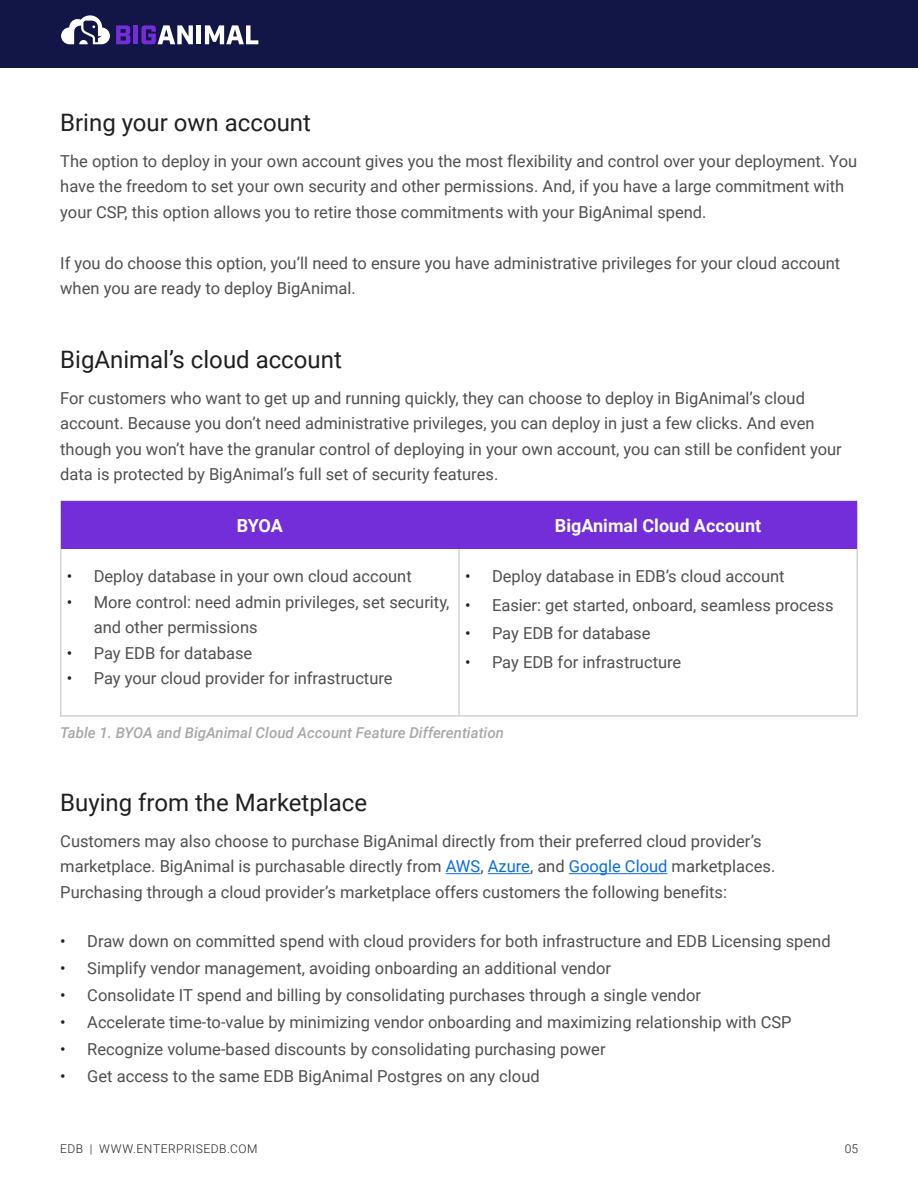
<style>
.page{position:relative;width:918px;height:1188px;background:#fff}
.page>*{position:absolute;margin:0;border:0;box-sizing:border-box;transform-origin:0 0}
.ParaStyle09-Leading_36_7_pts__Align_Left{font:24px "Roboto";color:#221f1f}
.ParaStyle09-Leading_36_7_pts__Align_Left-2{font:700 18px "Roboto";color:#fff}
.ParaStyle09-Leading_36_7_pts__Align_Left-3{font:16.5px/25.5px "Roboto";color:#514f4f}
.ParaStyle09-Leading_36_7_pts__Align_Left-4{font:italic 500 15px "Roboto";color:#a7a8ab}
.t1{font:300 12px "Roboto";letter-spacing:.045em;color:#221f1f}
.s1{color:#221f1f}
.s2{color:#096edb}
</style>
<div class="page">
<div style="left:61px;top:501px;width:796px;height:48px;background:#732dd9"></div>
<hr style="left:60px;top:549px;width:2px;height:166px;background:#d1d2d3">
<hr style="left:458px;top:549px;width:2px;height:166px;background:#d1d2d3">
<hr style="left:856px;top:549px;width:2px;height:166px;background:#d1d2d3">
<hr style="left:60px;top:715px;width:399px;height:2px;background:#d1d2d3">
<hr style="left:459px;top:715px;width:399px;height:2px;background:#d1d2d3">
<div style="left:0;top:0;width:918px;height:68px;background:#121646"></div>
<svg style="left:61px;top:15px;width:49px;height:29px"></svg>
<svg style="left:116px;top:25px;width:14px;height:19px"></svg>
<hr style="left:134px;top:25px;width:4px;height:19px;background:#732dd9">
<svg style="left:141px;top:25px;width:52px;height:19px"></svg>
<hr style="left:197px;top:25px;width:4px;height:19px;background:#fff">
<svg style="left:205px;top:25px;width:53px;height:19px"></svg>
<hr style="left:446px;top:873px;width:34px;height:1px;background:#096edb">
<hr style="left:488px;top:873px;width:42px;height:1px;background:#096edb">
<hr style="left:569px;top:873px;width:99px;height:1px;background:#096edb">
<p class="ParaStyle09-Leading_36_7_pts__Align_Left" style="left:60px;top:105px;width:252px">Bring your own account</p>
<p class="ParaStyle09-Leading_36_7_pts__Align_Left-3" style="left:60px;top:147px;width:798px">The option to deploy in your own account gives you the most flexibility and control over your deployment. You have the freedom to set your own security and other permissions. And, if you have a large commitment with your CSP, this option allows you to retire those commitments with your BigAnimal spend.</p>
<p class="ParaStyle09-Leading_36_7_pts__Align_Left-3" style="left:60px;top:249px;width:782px">If you do choose this option, you’ll need to ensure you have administrative privileges for your cloud account when you are ready to deploy BigAnimal.</p>
<p class="ParaStyle09-Leading_36_7_pts__Align_Left" style="left:60px;top:342px;width:283px">BigAnimal’s cloud account</p>
<p class="ParaStyle09-Leading_36_7_pts__Align_Left-3" style="left:60px;top:384px;width:783px">For customers who want to get up and running quickly, they can choose to deploy in BigAnimal’s cloud account. Because you don’t need administrative privileges, you can deploy in just a few clicks. And even though you won’t have the granular control of deploying in your own account, you can still be confident your data is protected by BigAnimal’s full set of security features.</p>
<p class="ParaStyle09-Leading_36_7_pts__Align_Left-2" style="left:237px;top:513px;width:48px">BYOA</p>
<p class="ParaStyle09-Leading_36_7_pts__Align_Left-2" style="left:555px;top:513px;width:208px">BigAnimal Cloud Account</p>
<p class="ParaStyle09-Leading_36_7_pts__Align_Left-3" style="left:67px;top:563px;width:347px"><span class="s1">•</span> Deploy database in your own cloud account</p>
<p class="ParaStyle09-Leading_36_7_pts__Align_Left-3" style="left:94px;top:589px;width:357px;text-indent:-27px"><span class="s1">•</span> More control: need admin privileges, set security, and other permissions</p>
<p class="ParaStyle09-Leading_36_7_pts__Align_Left-3" style="left:67px;top:640px;width:187px"><span class="s1">•</span> Pay EDB for database</p>
<p class="ParaStyle09-Leading_36_7_pts__Align_Left-3" style="left:67px;top:665px;width:327px"><span class="s1">•</span> Pay your cloud provider for infrastructure</p>
<p class="ParaStyle09-Leading_36_7_pts__Align_Left-3" style="left:465px;top:563px;width:321px"><span class="s1">•</span> Deploy database in EDB’s cloud account</p>
<p class="ParaStyle09-Leading_36_7_pts__Align_Left-3" style="left:465px;top:592px;width:370px"><span class="s1">•</span> Easier: get started, onboard, seamless process</p>
<p class="ParaStyle09-Leading_36_7_pts__Align_Left-3" style="left:465px;top:620px;width:187px"><span class="s1">•</span> Pay EDB for database</p>
<p class="ParaStyle09-Leading_36_7_pts__Align_Left-3" style="left:465px;top:649px;width:218px"><span class="s1">•</span> Pay EDB for infrastructure</p>
<p class="ParaStyle09-Leading_36_7_pts__Align_Left-4" style="left:60px;top:722px;width:445px">Table 1. BYOA and BigAnimal Cloud Account Feature Differentiation</p>
<p class="ParaStyle09-Leading_36_7_pts__Align_Left" style="left:60px;top:786px;width:308px">Buying from the Marketplace</p>
<p class="ParaStyle09-Leading_36_7_pts__Align_Left-3" style="left:60px;top:828px;width:717px">Customers may also choose to purchase BigAnimal directly from their preferred cloud provider’s marketplace. BigAnimal is purchasable directly from <span class="s2">AWS</span>, <span class="s2">Azure</span>, and <span class="s2">Google Cloud</span> marketplaces.<br>Purchasing through a cloud provider’s marketplace offers customers the following benefits:</p>
<p class="ParaStyle09-Leading_36_7_pts__Align_Left-3" style="left:60px;top:928px;width:772px"><span class="s1">•</span> Draw down on committed spend with cloud providers for both infrastructure and EDB Licensing spend</p>
<p class="ParaStyle09-Leading_36_7_pts__Align_Left-3" style="left:60px;top:955px;width:552px"><span class="s1">•</span> Simplify vendor management, avoiding onboarding an additional vendor</p>
<p class="ParaStyle09-Leading_36_7_pts__Align_Left-3" style="left:60px;top:982px;width:642px"><span class="s1">•</span> Consolidate IT spend and billing by consolidating purchases through a single vendor</p>
<p class="ParaStyle09-Leading_36_7_pts__Align_Left-3" style="left:60px;top:1009px;width:733px"><span class="s1">•</span> Accelerate time-to-value by minimizing vendor onboarding and maximizing relationship with CSP</p>
<p class="ParaStyle09-Leading_36_7_pts__Align_Left-3" style="left:60px;top:1036px;width:547px"><span class="s1">•</span> Recognize volume-based discounts by consolidating purchasing power</p>
<p class="ParaStyle09-Leading_36_7_pts__Align_Left-3" style="left:60px;top:1063px;width:481px"><span class="s1">•</span> Get access to the same EDB BigAnimal Postgres on any cloud</p>
<p class="t1" style="left:60px;top:1140px;width:199px">EDB | WWW.ENTERPRISEDB.COM</p>
<p class="t1" style="left:845px;top:1140px;width:15px">05</p>
</div>
